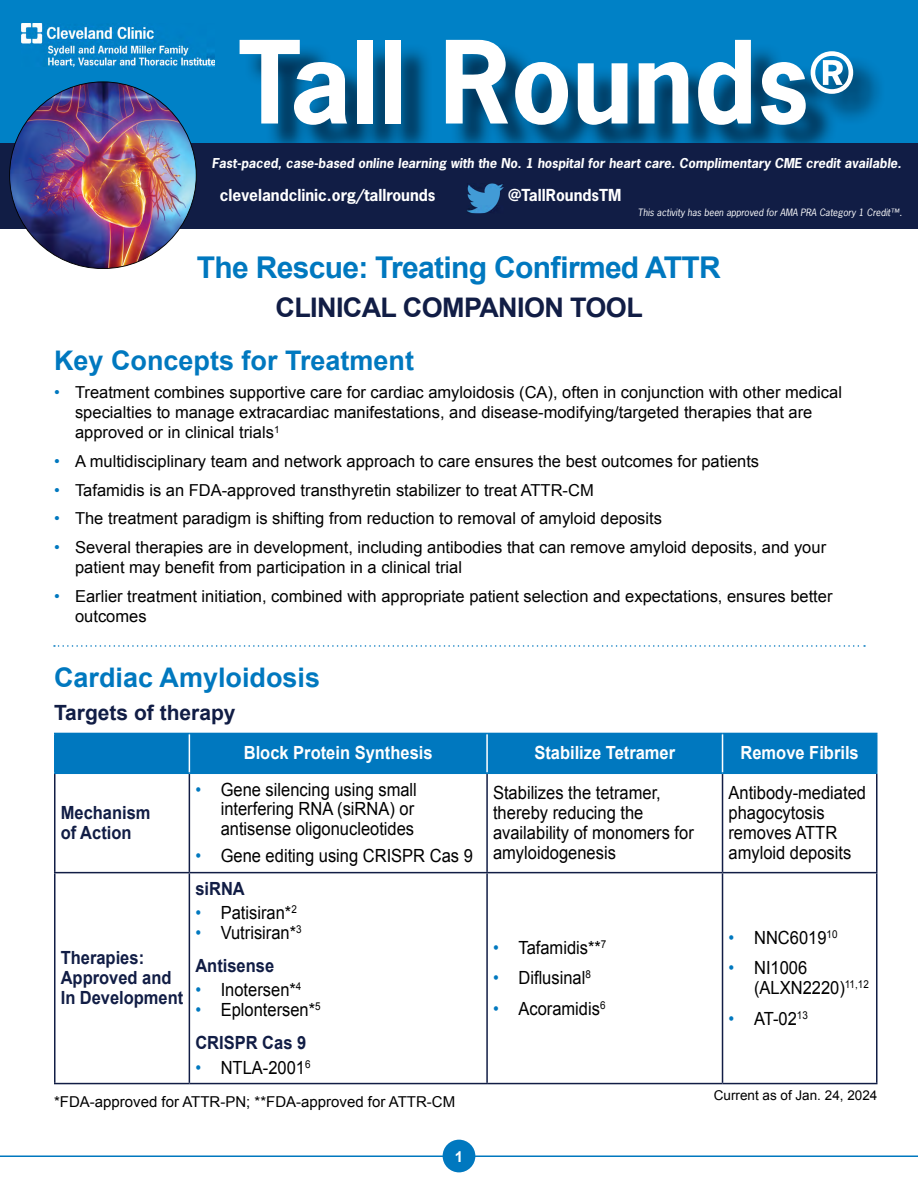
<style>
.page{position:relative;width:918px;height:1188px;background:#fff}
.page>*{position:absolute;margin:0;border:0;box-sizing:border-box;transform-origin:0 0}
.t1{font:700 107.55px "News Gothic Std";color:#fff}
.t2{font:700 30px "Arial";letter-spacing:-.025em;color:#0078bf}
.t3{font:700 27px "Arial";color:#0078bf}
.t4{font:700 27px "Arial";letter-spacing:-.025em;color:#111d45}
.t5{font:700 21px "Arial";color:#111d45}
.t6{font:18.15px/19.8px "Arial";color:#000;scale:.91 1}
.t7{font:700 18.15px/19.8px "Arial";color:#111d45;scale:.91 1}
.t8{font:700 18.15px "Arial";color:#fff;scale:.91 1}
.t9{font:16.5px/19.8px "Arial";color:#000}
.t10{font:700 15.6px "News Gothic Std";color:#fff}
.t11{font:15px "Arial";color:#000}
.t12{font:700 15px "Arial";color:#fff}
.t13{font:13.5px "Arial";color:#000}
.t14{font:italic 700 12.75px "News Gothic Std";color:#fff}
.t15{font:italic 9.45px "News Gothic Std";color:#fff}
.s1{color:#0078bf}
.s2{font-weight:700;color:#111d45}
</style>
<div class="page">
<div style="left:0;top:0;width:918px;height:143px;background:#0081c6"></div>
<img style="left:22px;top:23px;width:193px;height:43px">
<img style="left:244px;top:49px;width:641px;height:95px">
<div style="left:0;top:144px;width:918px;height:85px;background:#111d45"></div>
<img style="left:467px;top:183px;width:37px;height:30px">
<img style="left:467px;top:189px;width:37px;height:15px">
<img style="left:9px;top:81px;width:188px;height:188px">
<div style="left:56px;top:734px;width:820px;height:39px;background:#0078bf"></div>
<hr style="left:189px;top:734px;width:1px;height:39px;background:#fff">
<hr style="left:486px;top:734px;width:2px;height:39px;background:#fff">
<hr style="left:722px;top:734px;width:1px;height:39px;background:#fff">
<hr style="left:54px;top:774px;width:2px;height:98px;background:#111d45">
<hr style="left:189px;top:774px;width:1px;height:98px;background:#111d45">
<hr style="left:486px;top:774px;width:2px;height:98px;background:#111d45">
<hr style="left:722px;top:774px;width:1px;height:98px;background:#111d45">
<hr style="left:876px;top:774px;width:2px;height:98px;background:#111d45">
<hr style="left:54px;top:872px;width:135px;height:1px;background:#111d45">
<hr style="left:54px;top:873px;width:2px;height:210px;background:#111d45">
<hr style="left:189px;top:872px;width:298px;height:1px;background:#111d45">
<hr style="left:189px;top:873px;width:1px;height:210px;background:#111d45">
<hr style="left:487px;top:872px;width:236px;height:1px;background:#111d45">
<hr style="left:486px;top:873px;width:2px;height:210px;background:#111d45">
<hr style="left:723px;top:872px;width:154px;height:1px;background:#111d45">
<hr style="left:722px;top:873px;width:1px;height:210px;background:#111d45">
<hr style="left:876px;top:873px;width:2px;height:210px;background:#111d45">
<hr style="left:54px;top:1083px;width:135px;height:1px;background:#111d45">
<hr style="left:189px;top:1083px;width:298px;height:1px;background:#111d45">
<hr style="left:487px;top:1083px;width:236px;height:1px;background:#111d45">
<hr style="left:723px;top:1083px;width:154px;height:1px;background:#111d45">
<hr style="left:54px;top:733px;width:135px;height:1px;background:#0078bf">
<hr style="left:54px;top:734px;width:2px;height:39px;background:#0078bf">
<hr style="left:189px;top:733px;width:298px;height:1px;background:#0078bf">
<hr style="left:487px;top:733px;width:236px;height:1px;background:#0078bf">
<hr style="left:723px;top:733px;width:154px;height:1px;background:#0078bf">
<hr style="left:876px;top:734px;width:2px;height:39px;background:#0078bf">
<hr style="left:54px;top:773px;width:135px;height:1px;background:#0078bf">
<hr style="left:189px;top:773px;width:298px;height:1px;background:#0078bf">
<hr style="left:487px;top:773px;width:236px;height:1px;background:#0078bf">
<hr style="left:723px;top:773px;width:154px;height:1px;background:#0078bf">
<hr style="left:0;top:1155px;width:918px;height:2px;background:#0078bf">
<div style="left:443px;top:1140px;width:32px;height:32px;background:#0078bf;border-radius:50%"></div>
<svg style="left:54px;top:645px;width:811px;height:2px"></svg>
<h1 class="t1" style="left:239px;top:12px;width:618px">Tall Rounds<sup>®</sup></h1>
<p class="t14" style="left:212px;top:155px;width:691px">Fast-paced, case-based online learning with the No. 1 hospital for heart care. Complimentary CME credit available.</p>
<p class="t10" style="left:220px;top:185px;width:217px">clevelandclinic.org/tallrounds</p>
<p class="t10" style="left:508px;top:185px;width:115px">@TallRoundsTM</p>
<p class="t15" style="left:638px;top:207px;width:266px">This activity has been approved for AMA PRA Category 1 Credit™.</p>
<h2 class="t2" style="left:197px;top:248px;width:525px">The Rescue: Treating Confirmed ATTR</h2>
<h3 class="t4" style="left:275px;top:290px;width:369px">CLINICAL COMPANION TOOL</h3>
<h3 class="t3" style="left:54px;top:342px;width:362px">Key Concepts for Treatment</h3>
<p class="t9" style="left:75px;top:383px;width:768px;text-indent:-21px"><span class="s1">•</span> Treatment combines supportive care for cardiac amyloidosis (CA), often in conjunction with other medical specialties to manage extracardiac manifestations, and disease-modifying/targeted therapies that are approved or in clinical trials<sup>1</sup></p>
<p class="t9" style="left:54px;top:451px;width:707px"><span class="s1">•</span> A multidisciplinary team and network approach to care ensures the best outcomes for patients</p>
<p class="t9" style="left:54px;top:480px;width:541px"><span class="s1">•</span> Tafamidis is an FDA-approved transthyretin stabilizer to treat ATTR-CM</p>
<p class="t9" style="left:54px;top:509px;width:609px"><span class="s1">•</span> The treatment paradigm is shifting from reduction to removal of amyloid deposits</p>
<p class="t9" style="left:75px;top:538px;width:753px;text-indent:-21px"><span class="s1">•</span> Several therapies are in development, including antibodies that can remove amyloid deposits, and your patient may benefit from participation in a clinical trial</p>
<p class="t9" style="left:75px;top:586px;width:759px;text-indent:-21px"><span class="s1">•</span> Earlier treatment initiation, combined with appropriate patient selection and expectations, ensures better outcomes</p>
<h3 class="t3" style="left:54px;top:660px;width:268px">Cardiac Amyloidosis</h3>
<p class="t5" style="left:54px;top:699px;width:183px">Targets of therapy</p>
<p class="t8" style="left:244px;top:741px;width:209px">Block Protein Synthesis</p>
<p class="t8" style="left:534px;top:741px;width:156px">Stabilize Tetramer</p>
<p class="t8" style="left:740px;top:741px;width:131px">Remove Fibrils</p>
<p class="t7" style="left:61px;top:803px;width:100px">Mechanism of Action</p>
<p class="t7" style="left:61px;top:949px;width:136px">Therapies:<br>Approved and<br>In Development</p>
<p class="t6" style="left:221px;top:780px;width:217px;text-indent:-25px"><span class="s1">•</span> Gene silencing using small interfering RNA (siRNA) or antisense oligonucleotides</p>
<p class="t6" style="left:195px;top:846px;width:306px"><span class="s1">•</span> Gene editing using CRISPR Cas 9</p>
<p class="t7" style="left:195px;top:879px;width:56px">siRNA</p>
<p class="t6" style="left:195px;top:903px;width:113px"><span class="s1">•</span> Patisiran*<sup>2</sup></p>
<p class="t6" style="left:195px;top:916px;width:118px;line-height:33.3px"><span class="s1">•</span> Vutrisiran*<sup>3<br></sup><span class="s2">Antisense</span></p>
<p class="t6" style="left:195px;top:980px;width:118px"><span class="s1">•</span> Inotersen*<sup>4</sup></p>
<p class="t6" style="left:195px;top:993px;width:139px;line-height:33.3px"><span class="s1">•</span> Eplontersen*<sup>5<br></sup><span class="s2">CRISPR Cas 9</span></p>
<p class="t6" style="left:195px;top:1058px;width:128px"><span class="s1">•</span> NTLA-2001<sup>6</sup></p>
<p class="t11" style="left:54px;top:1092px;width:403px">*FDA-approved for ATTR-PN; **FDA-approved for ATTR-CM</p>
<p class="t12" style="left:455px;top:1147px;width:10px">1</p>
<p class="t6" style="left:493px;top:783px;width:222px">Stabilizes the tetramer, thereby reducing the availability of monomers for amyloidogenesis</p>
<p class="t6" style="left:729px;top:783px;width:153px">Antibody-mediated phagocytosis removes ATTR amyloid deposits</p>
<p class="t6" style="left:493px;top:937px;width:126px"><span class="s1">•</span> Tafamidis**<sup>7</sup></p>
<p class="t6" style="left:493px;top:968px;width:109px"><span class="s1">•</span> Diflusinal<sup>8</sup></p>
<p class="t6" style="left:493px;top:999px;width:125px"><span class="s1">•</span> Acoramidis<sup>6</sup></p>
<p class="t6" style="left:729px;top:928px;width:121px"><span class="s1">•</span> NNC6019<sup>10</sup></p>
<p class="t6" style="left:754px;top:958px;width:128px;text-indent:-26px"><span class="s1">•</span> NI1006 (ALXN2220)<sup>11,12</sup></p>
<p class="t6" style="left:729px;top:1009px;width:89px"><span class="s1">•</span> AT-02<sup>13</sup></p>
<p class="t13" style="left:714px;top:1087px;width:165px">Current as of Jan. 24, 2024</p>
</div>
